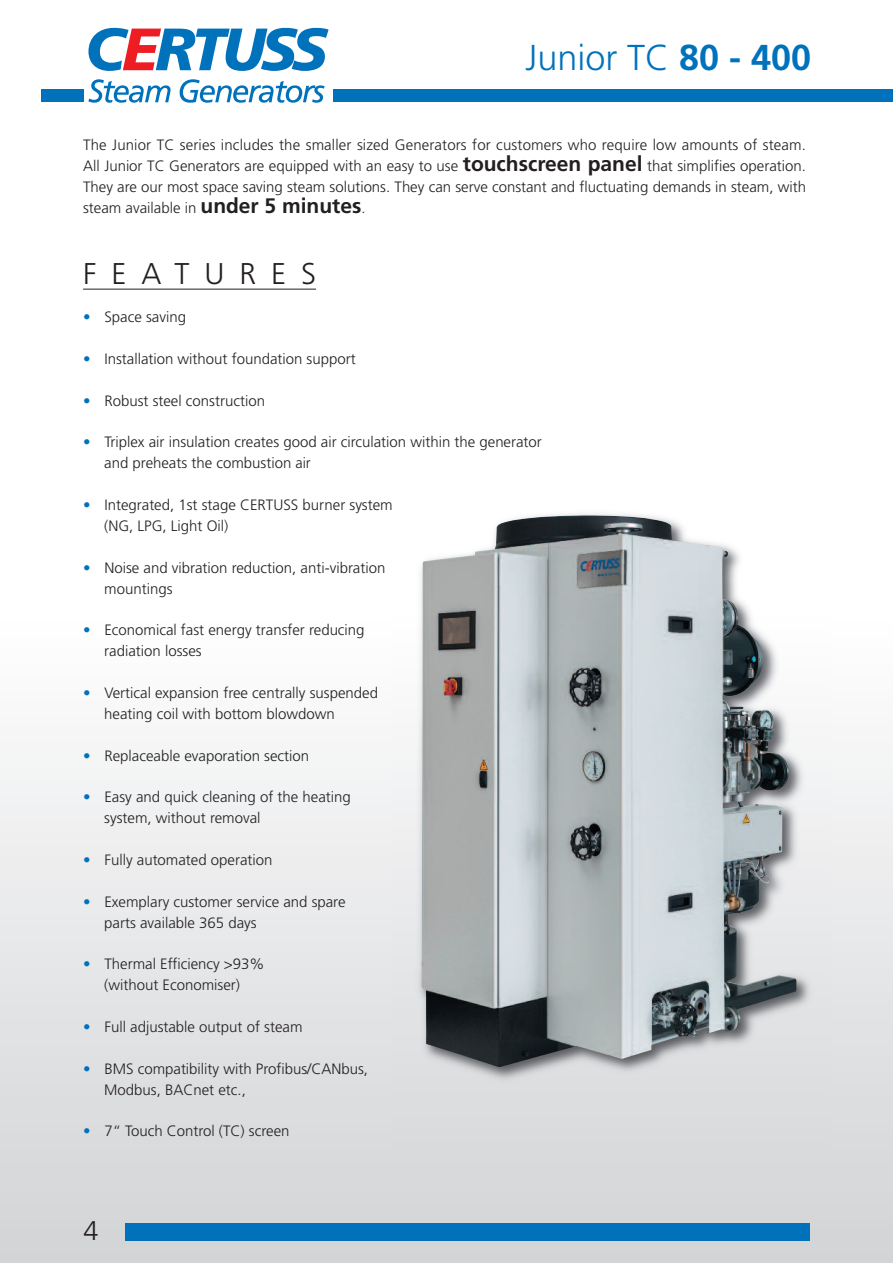
<style>
.page{position:relative;width:893px;height:1263px;background:#fff}
.page>*{position:absolute;margin:0;border:0;box-sizing:border-box;transform-origin:0 0}
.t1{font:300 36px "Frutiger";color:#0072bc}
.t2{font:300 30px "Frutiger";letter-spacing:.5em;color:#231f20}
.t3{font:300 27px "Frutiger";color:#231f20}
.t4{font:300 15px/21px "Frutiger";color:#231f20}
.s1{font-weight:700}
.s2{font-weight:700;font-size:21px}
.s3{color:#0072bc}
</style>
<div class="page">
<div style="left:0;top:0;width:893px;height:1263px;background:linear-gradient(to bottom,#fff,#dbdddf)"></div>
<div style="left:125px;top:1223px;width:685px;height:17px;background:#0072bc"></div>
<div style="left:42px;top:89px;width:851px;height:13px;background:#0072bc"></div>
<div style="left:84px;top:22px;width:249px;height:89px;background:#fff"></div>
<svg style="left:88px;top:28px;width:241px;height:43px"></svg>
<svg style="left:88px;top:79px;width:83px;height:24px"></svg>
<svg style="left:180px;top:79px;width:145px;height:24px"></svg>
<hr style="left:83px;top:289px;width:233px;height:1px;background:#231f20">
<img style="left:393px;top:488px;width:438px;height:666px">
<img style="left:422px;top:515px;width:374px;height:515px">
<h1 class="t1" style="left:525px;top:43px;width:287px">Junior TC <span class="s1">80 - 400</span></h1>
<p class="t4" style="left:83px;top:135px;width:724px;text-align:justify">The Junior TC series includes the smaller sized Generators for customers who require low amounts of steam.<br>All Junior TC Generators are equipped with an easy to use <span class="s2">touchscreen panel</span> that simplifies operation.<br>They are our most space saving steam solutions. They can serve constant and fluctuating demands in steam, with steam available in <span class="s2">under 5 minutes</span>.</p>
<h2 class="t2" style="left:83px;top:262px;width:234px">FEATURES</h2>
<p class="t4" style="left:83px;top:308px;width:104px"><span class="s3">•</span> Space saving</p>
<p class="t4" style="left:83px;top:349px;width:274px"><span class="s3">•</span> Installation without foundation support</p>
<p class="t4" style="left:83px;top:391px;width:183px"><span class="s3">•</span> Robust steel construction</p>
<p class="t4" style="left:104px;top:433px;width:439px;text-indent:-21px"><span class="s3">•</span> Triplex air insulation creates good air circulation within the generator and preheats the combustion air</p>
<p class="t4" style="left:104px;top:495px;width:290px;text-indent:-21px"><span class="s3">•</span> Integrated, 1st stage CERTUSS burner system (NG, LPG, Light Oil)</p>
<p class="t4" style="left:104px;top:558px;width:283px;text-indent:-21px"><span class="s3">•</span> Noise and vibration reduction, anti-vibration mountings</p>
<p class="t4" style="left:104px;top:621px;width:262px;text-indent:-21px"><span class="s3">•</span> Economical fast energy transfer reducing radiation losses</p>
<p class="t4" style="left:104px;top:683px;width:275px;text-indent:-21px"><span class="s3">•</span> Vertical expansion free centrally suspended heating coil with bottom blowdown</p>
<p class="t4" style="left:83px;top:746px;width:228px"><span class="s3">•</span> Replaceable evaporation section</p>
<p class="t4" style="left:104px;top:788px;width:248px;text-indent:-21px"><span class="s3">•</span> Easy and quick cleaning of the heating system, without removal</p>
<p class="t4" style="left:83px;top:850px;width:191px"><span class="s3">•</span> Fully automated operation</p>
<p class="t4" style="left:104px;top:892px;width:243px;text-indent:-21px"><span class="s3">•</span> Exemplary customer service and spare parts available 365 days</p>
<p class="t4" style="left:83px;top:955px;width:183px;text-align:center"><span class="s3">•</span> Thermal Efficiency &gt;93% (without Economiser)</p>
<p class="t4" style="left:83px;top:1017px;width:221px"><span class="s3">•</span> Full adjustable output of steam</p>
<p class="t4" style="left:104px;top:1059px;width:265px;text-indent:-21px"><span class="s3">•</span> BMS compatibility with Profibus/CANbus,<br>Modbus, BACnet etc.,</p>
<p class="t4" style="left:83px;top:1122px;width:208px"><span class="s3">•</span> 7“ Touch Control (TC) screen</p>
<h3 class="t3" style="left:83px;top:1219px;width:17px">4</h3>
</div>
